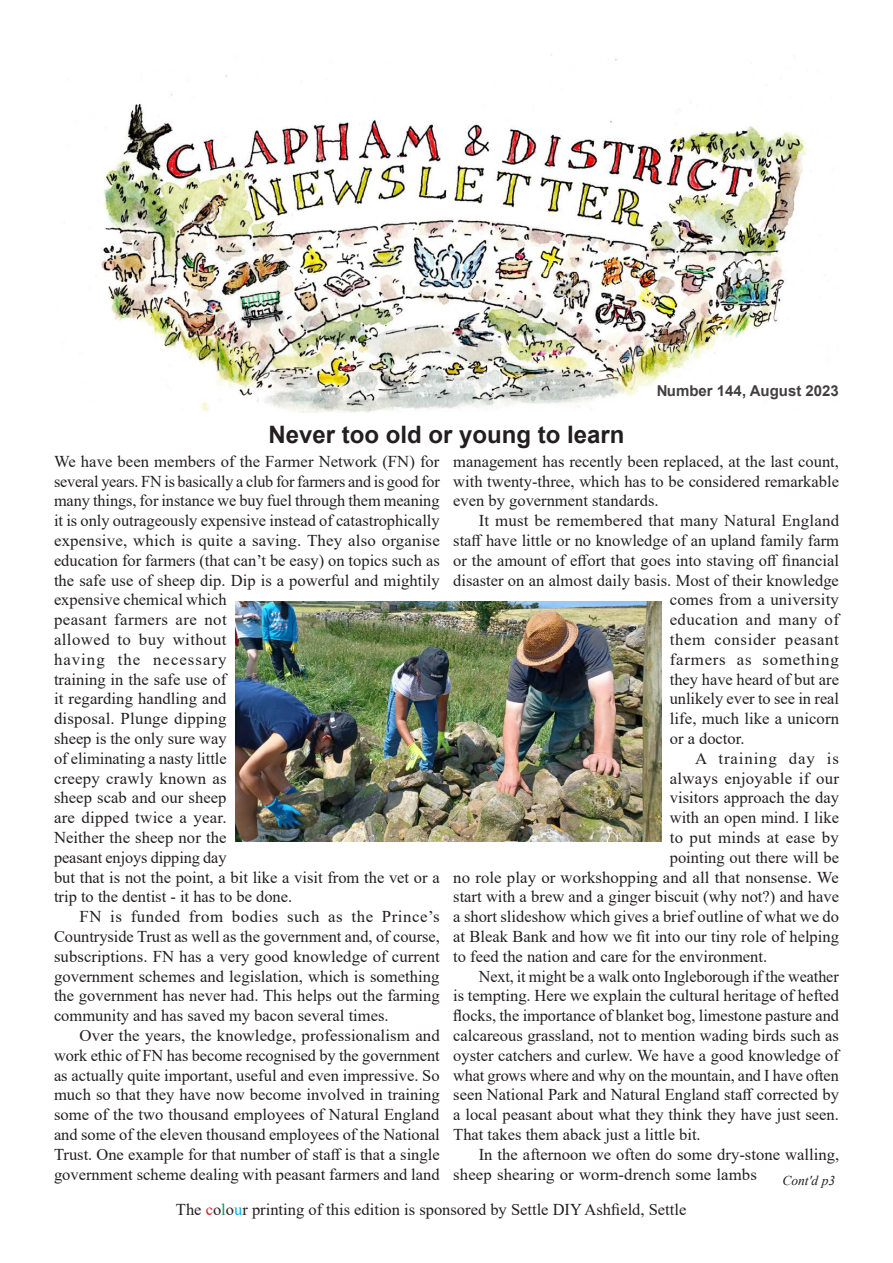
<style>
.page{position:relative;width:893px;height:1263px;background:#fff}
.page>*{position:absolute;margin:0;border:0;box-sizing:border-box;transform-origin:0 0}
.Newsletter_Headers{font:700 24px "Arial";color:#231f20}
.Newletter_Main_Body{font:16.5px/19.8px "Times New Roman";color:#231f20;text-align:justify}
.Newsletter_First_Par{font:16.5px/19.8px "Times New Roman";color:#231f20}
.Newletter_Main_Body-2{font:16.5px "Times New Roman";letter-spacing:.035em;color:#231f20}
.Newletter_Main_Body-3{font:16.5px "Times New Roman";letter-spacing:.025em;color:#231f20}
.Newletter_Main_Body-4{font:16.5px "Times New Roman";letter-spacing:.045em;color:#231f20}
.Newletter_Main_Body-5{font:16.5px "Times New Roman";letter-spacing:.055em;color:#231f20}
.t1{font:700 15px "Arial";color:#231f20}
.Newletter_Main_Body-6{font:italic 13.5px "Times New Roman";color:#231f20}
.s1{color:#d1232a}
.s2{color:#009e57}
.s3{color:#00aeef}
</style>
<div class="page">
<img style="left:99px;top:54px;width:707px;height:359px">
<img style="left:235px;top:602px;width:426px;height:239px">
<p class="t1" style="left:656px;top:380px;width:184px">Number 144, August 2023</p>
<p class="Newsletter_Headers" style="left:268px;top:418px;width:358px">Never too old or young to learn</p>
<p class="Newsletter_First_Par" style="left:54px;top:451px;width:387px">We have been members of the Farmer Network (FN) for several years. FN is basically a club for farmers and is good for many things, for instance we buy fuel through them meaning it is only outrageously expensive instead of catastrophically expensive, which is quite a saving. They also organise education for farmers (that can’t be easy) on topics such as the safe use of sheep dip. Dip is a powerful and mightily expensive chemical which<br>peasant farmers are not<br>allowed to buy without<br>having the necessary<br>training in the safe use of<br>it regarding handling and<br>disposal. Plunge dipping<br>sheep is the only sure way<br>of eliminating a nasty little<br>creepy crawly known as<br>sheep scab and our sheep<br>are dipped twice a year.<br>Neither the sheep nor the<br>peasant enjoys dipping day<br>but that is not the point, a bit like a visit from the vet or a trip to the dentist - it has to be done.</p>
<p class="Newletter_Main_Body" style="left:54px;top:906px;width:387px;text-indent:26px">FN is funded from bodies such as the Prince’s Countryside Trust as well as the government and, of course, subscriptions. FN has a very good knowledge of current government schemes and legislation, which is something the government has never had. This helps out the farming community and has saved my bacon several times.</p>
<p class="Newletter_Main_Body" style="left:54px;top:1025px;width:387px;text-indent:26px">Over the years, the knowledge, professionalism and work ethic of FN has become recognised by the government as actually quite important, useful and even impressive. So much so that they have now become involved in training some of the two thousand employees of Natural England and some of the eleven thousand employees of the National Trust. One example for that number of staff is that a single government scheme dealing with peasant farmers and land</p>
<p class="Newletter_Main_Body" style="left:453px;top:451px;width:387px">management has recently been replaced, at the last count, with twenty-three, which has to be considered remarkable even by government standards.</p>
<p class="Newletter_Main_Body" style="left:479px;top:510px;width:362px">It must be remembered that many Natural England</p>
<p class="Newletter_Main_Body" style="left:453px;top:530px;width:387px">staff have little or no knowledge of an upland family farm</p>
<p class="Newletter_Main_Body" style="left:453px;top:550px;width:387px">or the amount of effort that goes into staving off financial</p>
<p class="Newletter_Main_Body" style="left:453px;top:570px;width:387px">disaster on an almost daily basis. Most of their knowledge</p>
<p class="Newletter_Main_Body" style="left:670px;top:589px;width:171px">comes from a university</p>
<p class="Newletter_Main_Body-3" style="left:670px;top:608px;width:171px">education and many of</p>
<p class="Newletter_Main_Body-2" style="left:670px;top:628px;width:171px">them consider peasant</p>
<p class="Newletter_Main_Body-4" style="left:670px;top:648px;width:171px">farmers as something</p>
<p class="Newletter_Main_Body" style="left:670px;top:669px;width:171px">they have heard of but are</p>
<p class="Newletter_Main_Body" style="left:670px;top:688px;width:171px">unlikely ever to see in real</p>
<p class="Newletter_Main_Body" style="left:670px;top:708px;width:171px">life, much like a unicorn</p>
<p class="Newletter_Main_Body" style="left:670px;top:728px;width:76px">or a doctor.</p>
<p class="Newletter_Main_Body-5" style="left:695px;top:747px;width:145px">A training day is</p>
<p class="Newletter_Main_Body" style="left:670px;top:768px;width:171px">always enjoyable if our</p>
<p class="Newletter_Main_Body" style="left:670px;top:787px;width:171px">visitors approach the day</p>
<p class="Newletter_Main_Body" style="left:670px;top:807px;width:171px">with an open mind. I like</p>
<p class="Newletter_Main_Body" style="left:670px;top:827px;width:171px">to put minds at ease by</p>
<p class="Newletter_Main_Body" style="left:670px;top:847px;width:171px">pointing out there will be</p>
<p class="Newletter_Main_Body" style="left:453px;top:867px;width:387px">no role play or workshopping and all that nonsense. We</p>
<p class="Newletter_Main_Body" style="left:453px;top:886px;width:387px">start with a brew and a ginger biscuit (why not?) and have</p>
<p class="Newletter_Main_Body" style="left:453px;top:906px;width:387px">a short slideshow which gives a brief outline of what we do</p>
<p class="Newletter_Main_Body" style="left:453px;top:926px;width:387px">at Bleak Bank and how we fit into our tiny role of helping</p>
<p class="Newletter_Main_Body" style="left:453px;top:946px;width:315px">to feed the nation and care for the environment.</p>
<p class="Newletter_Main_Body" style="left:453px;top:966px;width:387px;text-indent:26px">Next, it might be a walk onto Ingleborough if the weather is tempting. Here we explain the cultural heritage of hefted flocks, the importance of blanket bog, limestone pasture and calcareous grassland, not to mention wading birds such as oyster catchers and curlew. We have a good knowledge of what grows where and why on the mountain, and I have often seen National Park and Natural England staff corrected by a local peasant about what they think they have just seen.<br>That takes them aback just a little bit.</p>
<p class="Newletter_Main_Body" style="left:453px;top:1144px;width:387px;text-indent:26px">In the afternoon we often do some dry-stone walling, sheep shearing or worm-drench some lambs</p>
<p class="Newletter_Main_Body-6" style="left:782px;top:1171px;width:54px">Cont'd p3</p>
<p class="Newsletter_First_Par" style="left:176px;top:1199px;width:512px">The <span class="s1">c</span>o<span class="s2">l</span>o<span class="s3">u</span>r printing of this edition is sponsored by Settle DIY Ashfield, Settle</p>
</div>
